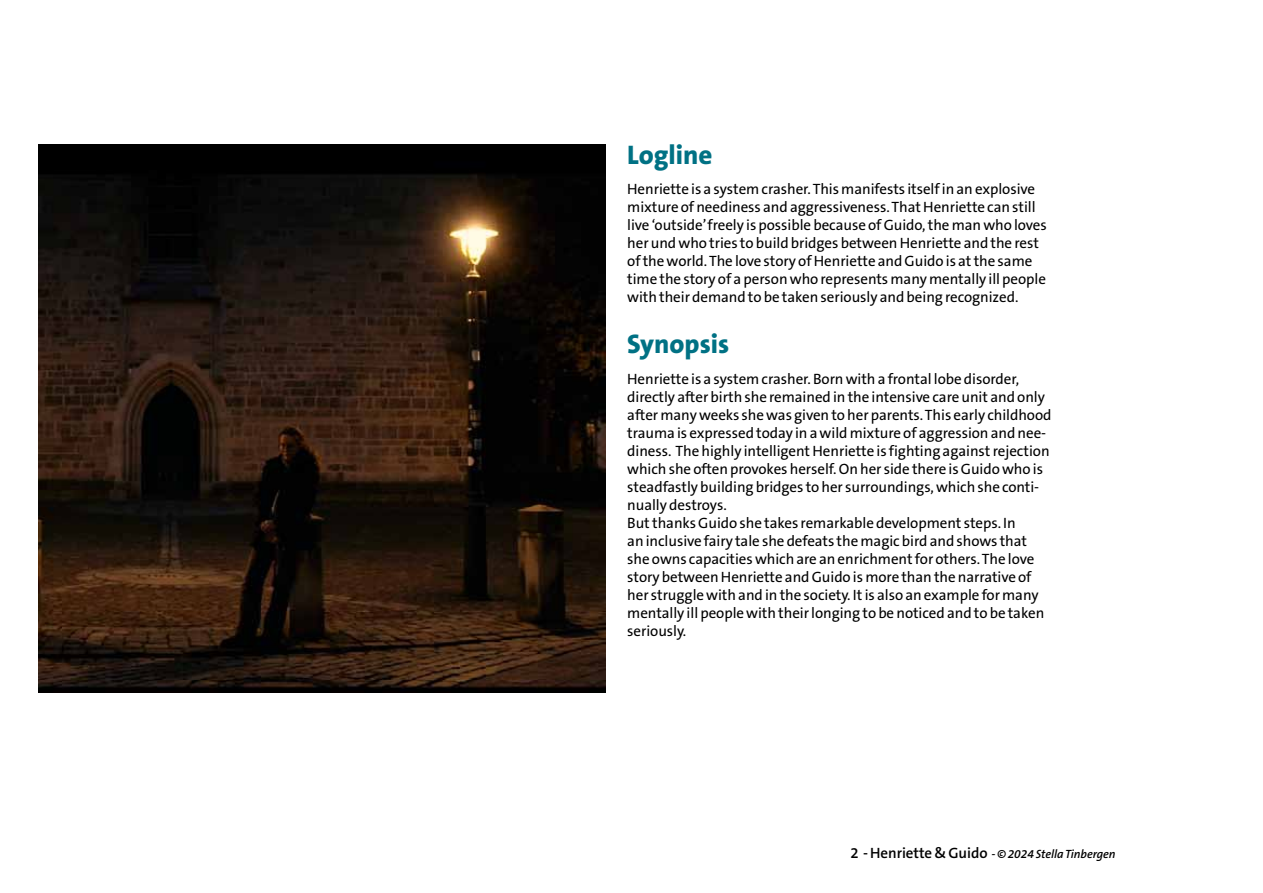
<style>
.page{position:relative;width:1263px;height:893px;background:#fff}
.page>*{position:absolute;margin:0;border:0;box-sizing:border-box;transform-origin:0 0}
.t1{font:800 27px "The Sans B8";color:#007184}
.t2{font:15px/18px "The Sans B5 Plain";letter-spacing:-.005em;color:#000}
.t3{font:italic 600 12px "The Sans B6";letter-spacing:-.005em;color:#000}
.s1{font-style:normal;font-size:15px}
</style>
<div class="page">
<img style="left:38px;top:144px;width:568px;height:549px">
<h1 class="t1" style="left:627px;top:140px;width:87px">Logline</h1>
<p class="t2" style="left:627px;top:181px;width:421px">Henriette is a system crasher. This manifests itself in an explosive mixture of neediness and aggressiveness. That Henriette can still live ‘outside’ freely is possible because of Guido, the man who loves her und who tries to build bridges between Henriette and the rest of the world. The love story of Henriette and Guido is at the same time the story of a person who represents many mentally ill people with their demand to be taken seriously and being recognized.</p>
<h1 class="t1" style="left:627px;top:329px;width:103px">Synopsis</h1>
<p class="t2" style="left:627px;top:370px;width:426px">Henriette is a system crasher. Born with a frontal lobe disorder, directly after birth she remained in the intensive care unit and only after many weeks she was given to her parents. This early childhood trauma is expressed today in a wild mixture of aggression and nee&shy;diness. The highly intelligent Henriette is fighting against rejection which she often provokes herself. On her side there is Guido who is steadfastly building bridges to her surroundings, which she conti&shy;nually destroys.<br>But thanks Guido she takes remarkable development steps. In<br>an inclusive fairy tale she defeats the magic bird and shows that she owns capacities which are an enrichment for others. The love story between Henriette and Guido is more than the narrative of her struggle with and in the society. It is also an example for many mentally ill people with their longing to be noticed and to be taken seriously.</p>
<p class="t3" style="left:850px;top:847px;width:267px"><span class="s1">2 - Henriette &amp; Guido</span> - © 2024 Stella Tinbergen</p>
</div>
